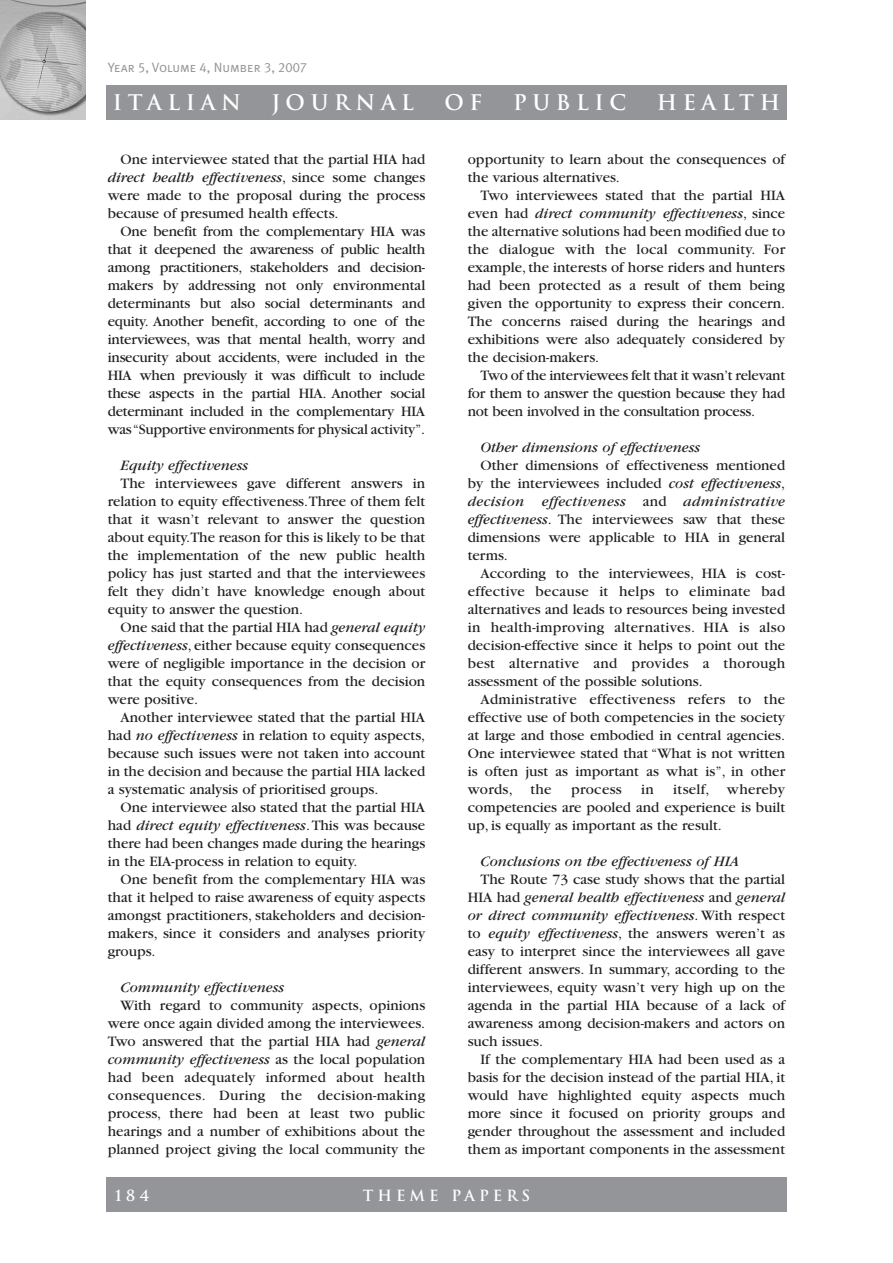
<style>
.page{position:relative;width:893px;height:1263px;background:#fff}
.page>*{position:absolute;margin:0;border:0;box-sizing:border-box;transform-origin:0 0}
.t1{font:700 21px "Trajan";letter-spacing:.265em;color:#fff}
.t2{font:15px/18px "Garamond";color:#231f20;text-align:justify}
.t3{font:italic 15px "Garamond";color:#231f20}
.t4{font:700 15px "Trajan";letter-spacing:.265em;color:#fff}
.t5{font:15px "Garamond";letter-spacing:.02em;color:#231f20}
.t6{font:13.5px "Meta Plus Normal Caps";color:#939598}
.s1{font-style:italic}
</style>
<div class="page">
<div style="left:106px;top:85px;width:681px;height:34px;background:#939598"></div>
<div style="left:106px;top:1178px;width:681px;height:34px;background:#939598"></div>
<img style="left:0;top:0;width:85px;height:119px">
<p class="t6" style="left:108px;top:59px;width:201px">Year 5, Volume 4, Number 3, 2007</p>
<h1 class="t1" style="left:113px;top:90px;width:130px">ITALIAN</h1>
<h1 class="t1" style="left:272px;top:90px;width:144px">JOURNAL</h1>
<h1 class="t1" style="left:445px;top:90px;width:39px">O F</h1>
<h1 class="t1" style="left:513px;top:90px;width:115px">PUBLIC</h1>
<h1 class="t1" style="left:657px;top:90px;width:125px">HEALTH</h1>
<p class="t2" style="left:108px;top:151px;width:319px;text-indent:13px">One interviewee stated that the partial HIA had <span class="s1">direct health effectiveness</span>, since some changes were made to the proposal during the process because of presumed health effects.</p>
<p class="t2" style="left:108px;top:223px;width:319px;text-indent:13px">One benefit from the complementary HIA was that it deepened the awareness of public health among practitioners, stakeholders and decision&shy;makers by addressing not only environmental determinants but also social determinants and equity. Another benefit, according to one of the interviewees, was that mental health, worry and insecurity about accidents, were included in the HIA when previously it was difficult to include these aspects in the partial HIA. Another social determinant included in the complementary HIA was“Supportive environments for physical activity”.</p>
<p class="t3" style="left:121px;top:460px;width:129px">Equity effectiveness</p>
<p class="t2" style="left:108px;top:475px;width:319px;text-indent:13px">The interviewees gave different answers in relation to equity effectiveness.Three of them felt that it wasn’t relevant to answer the question about equity.The reason for this is likely to be that the implementation of the new public health policy has just started and that the interviewees felt they didn’t have knowledge enough about equity to answer the question.</p>
<p class="t2" style="left:108px;top:619px;width:319px;text-indent:13px">One said that the partial HIA had <span class="s1">general equity effectiveness</span>, either because equity consequences were of negligible importance in the decision or that the equity consequences from the decision were positive.</p>
<p class="t2" style="left:108px;top:709px;width:319px;text-indent:13px">Another interviewee stated that the partial HIA had <span class="s1">no effectiveness</span> in relation to equity aspects, because such issues were not taken into account in the decision and because the partial HIA lacked a systematic analysis of prioritised groups.</p>
<p class="t2" style="left:108px;top:799px;width:319px;text-indent:13px">One interviewee also stated that the partial HIA had <span class="s1">direct equity effectiveness</span>.This was because there had been changes made during the hearings in the EIA-process in relation to equity.</p>
<p class="t2" style="left:108px;top:871px;width:319px;text-indent:13px">One benefit from the complementary HIA was that it helped to raise awareness of equity aspects amongst practitioners, stakeholders and decision&shy;makers, since it considers and analyses priority groups.</p>
<p class="t3" style="left:121px;top:982px;width:165px">Community effectiveness</p>
<p class="t2" style="left:108px;top:997px;width:319px;text-indent:13px">With regard to community aspects, opinions were once again divided among the interviewees.<br>Two answered that the partial HIA had <span class="s1">general community effectiveness</span> as the local population had been adequately informed about health consequences. During the decision-making process, there had been at least two public hearings and a number of exhibitions about the planned project giving the local community the</p>
<p class="t2" style="left:468px;top:151px;width:319px">opportunity to learn about the consequences of the various alternatives.</p>
<p class="t2" style="left:468px;top:187px;width:319px;text-indent:13px">Two interviewees stated that the partial HIA even had <span class="s1">direct community effectiveness</span>, since the alternative solutions had been modified due to the dialogue with the local community. For example,the interests of horse riders and hunters had been protected as a result of them being given the opportunity to express their concern.<br>The concerns raised during the hearings and exhibitions were also adequately considered by the decision-makers.</p>
<p class="t2" style="left:468px;top:367px;width:319px;text-indent:13px">Two of the interviewees felt that it wasn’t relevant for them to answer the question because they had not been involved in the consultation process.</p>
<p class="t3" style="left:480px;top:442px;width:221px">Other dimensions of effectiveness</p>
<p class="t2" style="left:468px;top:457px;width:319px;text-indent:13px">Other dimensions of effectiveness mentioned by the interviewees included <span class="s1">cost effectiveness</span>, <span class="s1">decision effectiveness</span> and <span class="s1">administrative effectiveness</span>. The interviewees saw that these dimensions were applicable to HIA in general terms.</p>
<p class="t2" style="left:468px;top:565px;width:319px;text-indent:13px">According to the interviewees, HIA is cost&shy;effective because it helps to eliminate bad alternatives and leads to resources being invested in health-improving alternatives. HIA is also decision-effective since it helps to point out the best alternative and provides a thorough assessment of the possible solutions.</p>
<p class="t2" style="left:468px;top:691px;width:319px;text-indent:13px">Administrative effectiveness refers to the effective use of both competencies in the society at large and those embodied in central agencies.<br>One interviewee stated that “What is not written is often just as important as what is”, in other words, the</p>
<p class="t2" style="left:468px;top:781px;width:319px;text-indent:205px">itself, whereby competencies are pooled and experience is built up, is equally as important as the result.</p>
<p class="t3" style="left:480px;top:856px;width:260px">Conclusions on the effectiveness of HIA</p>
<p class="t2" style="left:468px;top:871px;width:319px;text-indent:13px">The Route 73 case study shows that the partial HIA had <span class="s1">general health effectiveness</span> and <span class="s1">general or direct community effectiveness</span>. With respect to <span class="s1">equity effectiveness</span>, the answers weren’t as easy to interpret since the interviewees all gave different answers. In summary, according to the interviewees, equity wasn’t very high up on the agenda in the partial HIA because of a lack of awareness among decision-makers and actors on such issues.</p>
<p class="t2" style="left:468px;top:1051px;width:319px;text-indent:13px">If the complementary HIA had been used as a basis for the decision instead of the partial HIA, it would have highlighted equity aspects much more since it focused on priority groups and gender throughout the assessment and included them as important components in the assessment</p>
<p class="t5" style="left:571px;top:784px;width:52px">process</p>
<p class="t2" style="left:641px;top:781px;width:14px">in</p>
<p class="t4" style="left:115px;top:1186px;width:36px">184</p>
<p class="t4" style="left:363px;top:1186px;width:169px">THEME PAPERS</p>
</div>
